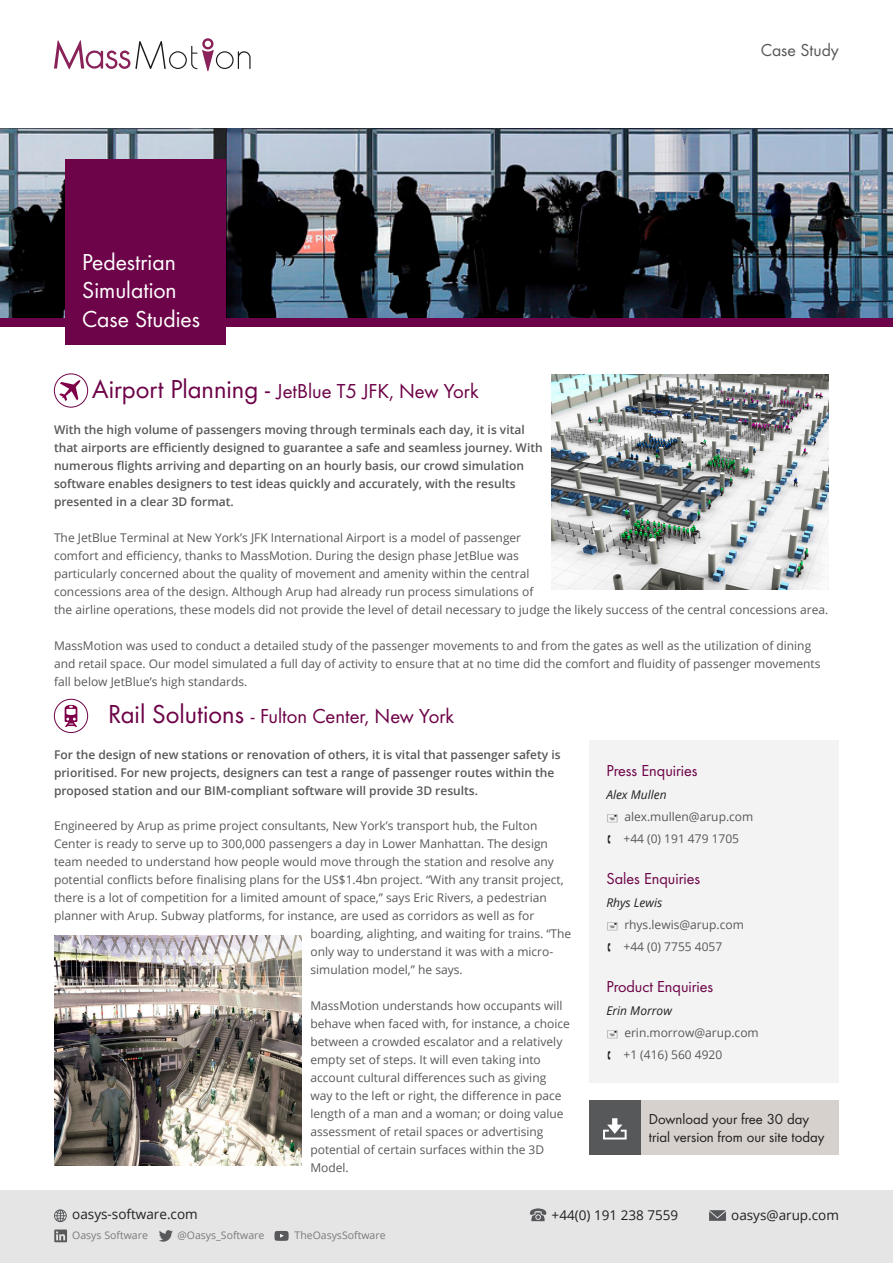
<style>
.page{position:relative;width:893px;height:1263px;background:#fff}
.page>*{position:absolute;margin:0;border:0;box-sizing:border-box;transform-origin:0 0}
.t1{font:24px/28.8px "Futura Boo";color:#fff}
.t2{font:21px "Futura Boo";color:#6d0348}
.t3{font:18px "Futura Boo";color:#57585a}
.t4{font:16.5px "Futura Boo";color:#6d0348}
.t5{font:15px/18px "Futura Boo";color:#231f20}
.t6{font:13.5px "Open Sans";color:#231f20}
.t7{font:12px/18px "Open Sans";color:#57585a}
.t8{font:600 12px/18px "Open Sans";color:#57585a}
.t9{font:italic 12px "Open Sans";color:#231f20}
.t10{font:10.5px "Open Sans";color:#787a7d}
.s1{font-size:27px}
</style>
<div class="page">
<div style="left:0;top:1190px;width:893px;height:73px;background:#e5e5e5"></div>
<svg style="left:530px;top:1208px;width:17px;height:13px"></svg>
<svg style="left:709px;top:1210px;width:17px;height:11px"></svg>
<svg style="left:54px;top:1209px;width:13px;height:13px"></svg>
<svg style="left:54px;top:1229px;width:13px;height:13px"></svg>
<svg style="left:159px;top:1230px;width:14px;height:11px"></svg>
<svg style="left:274px;top:1231px;width:15px;height:10px"></svg>
<div style="left:640px;top:1100px;width:199px;height:54px;background:#d6d1cc"></div>
<div style="left:589px;top:1100px;width:51px;height:54px;background:#57585a"></div>
<svg style="left:603px;top:1118px;width:24px;height:21px"></svg>
<div style="left:589px;top:740px;width:250px;height:342px;background:#f3f3f3"></div>
<img style="left:552px;top:374px;width:277px;height:216px">
<img style="left:1px;top:128px;width:892px;height:190px">
<div style="left:0;top:318px;width:893px;height:8px;background:#6d0348"></div>
<div style="left:65px;top:159px;width:161px;height:185px;background:#6d0348"></div>
<svg style="left:59px;top:380px;width:22px;height:21px"></svg>
<div style="left:54px;top:373px;width:34px;height:34px;border:1px solid #6d0348;border-radius:50%"></div>
<svg style="left:65px;top:705px;width:12px;height:22px"></svg>
<div style="left:54px;top:699px;width:34px;height:34px;border:1px solid #6d0348;border-radius:50%"></div>
<img style="left:54px;top:935px;width:248px;height:230px">
<svg style="left:54px;top:38px;width:197px;height:33px"></svg>
<h1 class="t1" style="left:82px;top:247px;width:119px">Pedestrian<br>Simulation<br>Case Studies</h1>
<h3 class="t3" style="left:761px;top:40px;width:80px">Case Study</h3>
<h2 class="t2" style="left:92px;top:379px;width:388px"><span class="s1">Airport Planning -</span> JetBlue T5 JFK, New York</h2>
<p class="t8" style="left:54px;top:421px;width:490px">With the high volume of passengers moving through terminals each day, it is vital that airports are efficiently designed to guarantee a safe and seamless journey. With numerous flights arriving and departing on an hourly basis, our crowd simulation software enables designers to test ideas quickly and accurately, with the results presented in a clear 3D format.</p>
<p class="t7" style="left:54px;top:529px;width:776px">The JetBlue Terminal at New York’s JFK International Airport is a model of passenger<br>comfort and efficiency, thanks to MassMotion. During the design phase JetBlue was<br>particularly concerned about the quality of movement and amenity within the central<br>concessions area of the design. Although Arup had already run process simulations of<br>the airline operations, these models did not provide the level of detail necessary to judge the likely success of the central concessions area.</p>
<p class="t7" style="left:54px;top:637px;width:768px">MassMotion was used to conduct a detailed study of the passenger movements to and from the gates as well as the utilization of dining and retail space. Our model simulated a full day of activity to ensure that at no time did the comfort and fluidity of passenger movements fall below JetBlue’s high standards.</p>
<h2 class="t2" style="left:108px;top:703px;width:348px"><span class="s1">Rail Solutions</span> - Fulton Center, New York</h2>
<p class="t8" style="left:54px;top:745px;width:508px">For the design of new stations or renovation of others, it is vital that passenger safety is prioritised. For new projects, designers can test a range of passenger routes within the proposed station and our BIM-compliant software will provide 3D results.</p>
<p class="t7" style="left:54px;top:817px;width:485px">Engineered by Arup as prime project consultants, New York’s transport hub, the Fulton</p>
<p class="t7" style="left:54px;top:835px;width:495px">Center is ready to serve up to 300,000 passengers a day in Lower Manhattan. The design</p>
<p class="t7" style="left:54px;top:853px;width:501px">team needed to understand how people would move through the station and resolve any</p>
<p class="t7" style="left:54px;top:871px;width:511px">potential conflicts before finalising plans for the US$1.4bn project. “With any transit project,</p>
<p class="t7" style="left:54px;top:889px;width:494px">there is a lot of competition for a limited amount of space,” says Eric Rivers, a pedestrian</p>
<p class="t7" style="left:54px;top:907px;width:482px">planner with Arup. Subway platforms, for instance, are used as corridors as well as for</p>
<p class="t7" style="left:310px;top:925px;width:262px">boarding, alighting, and waiting for trains. “The</p>
<p class="t7" style="left:310px;top:943px;width:244px">only way to understand it was with a micro-</p>
<p class="t7" style="left:310px;top:961px;width:154px">simulation model,” he says.</p>
<p class="t7" style="left:310px;top:997px;width:261px">MassMotion understands how occupants will behave when faced with, for instance, a choice between a crowded escalator and a relatively empty set of steps. It will even taking into account cultural differences such as giving way to the left or right, the difference in pace length of a man and a woman; or doing value assessment of retail spaces or advertising potential of certain surfaces within the 3D Model.</p>
<h3 class="t4" style="left:606px;top:761px;width:93px">Press Enquiries</h3>
<p class="t9" style="left:606px;top:786px;width:62px">Alex Mullen</p>
<p class="t7" style="left:623px;top:805px;width:131px;line-height:22.2px">alex.mullen@arup.com +44 (0) 191 479 1705</p>
<h3 class="t4" style="left:606px;top:869px;width:95px">Sales Enquiries</h3>
<p class="t9" style="left:606px;top:894px;width:57px">Rhys Lewis</p>
<p class="t7" style="left:623px;top:913px;width:122px;line-height:22.2px">rhys.lewis@arup.com +44 (0) 7755 4057</p>
<h3 class="t4" style="left:606px;top:977px;width:109px">Product Enquiries</h3>
<p class="t9" style="left:606px;top:1002px;width:67px">Erin Morrow</p>
<p class="t7" style="left:623px;top:1021px;width:137px;line-height:22.2px">erin.morrow@arup.com +1 (416) 560 4920</p>
<p class="t5" style="left:649px;top:1110px;width:177px">Download your free 30 day trial version from our site today</p>
<p class="t6" style="left:72px;top:1205px;width:127px">oasys-software.com</p>
<p class="t6" style="left:552px;top:1206px;width:128px">+44(0) 191 238 7559</p>
<p class="t6" style="left:731px;top:1205px;width:109px">oasys@arup.com</p>
<p class="t10" style="left:72px;top:1228px;width:77px">Oasys Software</p>
<p class="t10" style="left:177px;top:1228px;width:89px">@Oasys_Software</p>
<p class="t10" style="left:295px;top:1228px;width:93px">TheOasysSoftware</p>
</div>
